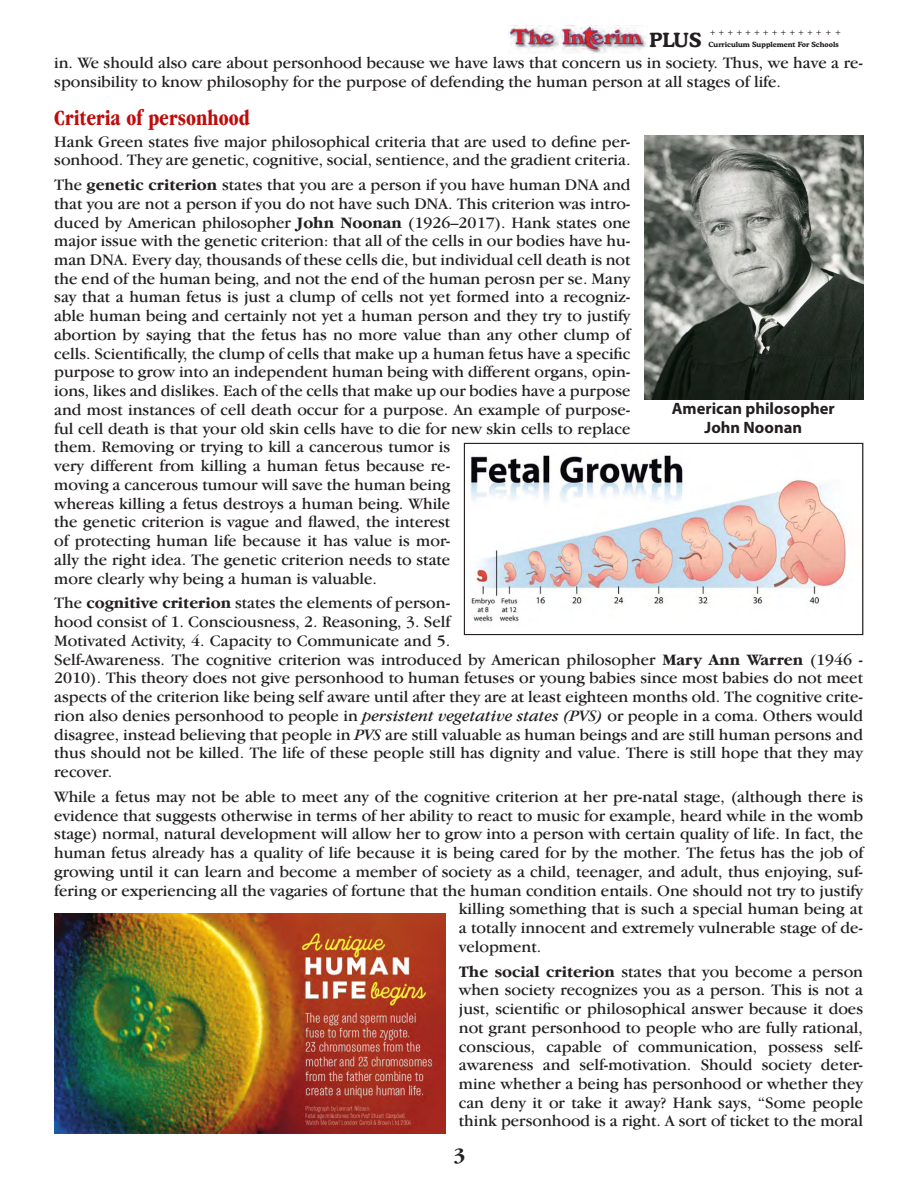
<style>
.page{position:relative;width:918px;height:1188px;background:#fff}
.page>*{position:absolute;margin:0;border:0;box-sizing:border-box;transform-origin:0 0}
.subheads{font:700 condensed 22.5px "Garamond IT Cby BT";color:#bf0c0c}
.t1{font:700 21px "Garamond IT Cby BT";color:#231f20}
.t2{font:700 19.5px "Cooper BT";color:#231f20}
.Body_text{font:16.5px/18.8px "Garamond IT Cby BT";color:#231f20}
.Body_text-2{font:700 16.5px/18.8px "Myriad Pro";color:#231f20;text-align:center}
.t3{font:7.8px "Garamond IT Cby BT";color:#231f20}
.t4{font:700 7.2px "Cooper BT";color:#231f20}
.s1{font-weight:700}
.s2{font-style:italic}
</style>
<div class="page">
<img style="left:509px;top:25px;width:139px;height:29px">
<img style="left:645px;top:136px;width:219px;height:264px">
<img style="left:470px;top:455px;width:376px;height:167px">
<div style="left:464px;top:443px;width:399px;height:192px;border:1px solid #231f20"></div>
<img style="left:54px;top:913px;width:391px;height:220px">
<p class="t3" style="left:709px;top:28px;width:133px">++++++++++++ + + +</p>
<p class="Body_text" style="left:54px;top:53px;width:810px">in. We should also care about personhood because we have laws that concern us in society. Thus, we have a re&shy;sponsibility to know philosophy for the purpose of defending the human person at all stages of life.</p>
<p class="subheads" style="left:54px;top:104px;width:197px">Criteria of personhood</p>
<p class="Body_text" style="left:54px;top:132px;width:578px">Hank Green states five major philosophical criteria that are used to define per&shy;sonhood. They are genetic, cognitive, social, sentience, and the gradient criteria.</p>
<p class="Body_text" style="left:54px;top:175px;width:578px">The <span class="s1">genetic criterion</span> states that you are a person if you have human DNA and that you are not a person if you do not have such DNA. This criterion was intro&shy;duced by American philosopher <span class="s1">John Noonan</span> (1926–2017). Hank states one major issue with the genetic criterion: that all of the cells in our bodies have hu&shy;man DNA. Every day, thousands of these cells die, but individual cell death is not the end of the human being, and not the end of the human perosn per se. Many say that a human fetus is just a clump of cells not yet formed into a recogniz&shy;able human being and certainly not yet a human person and they try to justify abortion by saying that the fetus has no more value than any other clump of cells. Scientifically, the clump of cells that make up a human fetus have a specific purpose to grow into an independent human being with different organs, opin&shy;ions, likes and dislikes. Each of the cells that make up our bodies have a purpose and most instances of cell death occur for a purpose. An example of purpose&shy;ful cell death is that your old skin cells have to die for new skin cells to replace them. Removing or trying to kill a cancerous tumor is<br>very different from killing a human fetus because re-<br>moving a cancerous tumour will save the human being<br>whereas killing a fetus destroys a human being. While<br>the genetic criterion is vague and flawed, the interest<br>of protecting human life because it has value is mor-<br>ally the right idea. The genetic criterion needs to state<br>more clearly why being a human is valuable.</p>
<p class="Body_text" style="left:54px;top:593px;width:810px">The <span class="s1">cognitive criterion</span> states the elements of person-<br>hood consist of 1. Consciousness, 2. Reasoning, 3. Self<br>Motivated Activity, 4. Capacity to Communicate and 5.<br>Self-Awareness. The cognitive criterion was introduced by American philosopher <span class="s1">Mary Ann Warren</span> (1946 - 2010). This theory does not give personhood to human fetuses or young babies since most babies do not meet aspects of the criterion like being self aware until after they are at least eighteen months old. The cognitive crite&shy;rion also denies personhood to people in <span class="s2">persistent vegetative states (PVS)</span> or people in a coma. Others would disagree, instead believing that people in <span class="s2">PVS</span> are still valuable as human beings and are still human persons and thus should not be killed. The life of these people still has dignity and value. There is still hope that they may recover.</p>
<p class="Body_text" style="left:54px;top:787px;width:810px">While a fetus may not be able to meet any of the cognitive criterion at her pre-natal stage, (although there is</p>
<p class="Body_text" style="left:54px;top:806px;width:810px">evidence that suggests otherwise in terms of her ability to react to music for example, heard while in the womb</p>
<p class="Body_text" style="left:54px;top:824px;width:810px">stage) normal, natural development will allow her to grow into a person with certain quality of life. In fact, the</p>
<p class="Body_text" style="left:54px;top:843px;width:811px">human fetus already has a quality of life because it is being cared for by the mother. The fetus has the job of</p>
<p class="Body_text" style="left:54px;top:862px;width:810px">growing until it can learn and become a member of society as a child, teenager, and adult, thus enjoying, suf-</p>
<p class="Body_text" style="left:54px;top:881px;width:810px">fering or experiencing all the vagaries of fortune that the human condition entails. One should not try to justify</p>
<p class="Body_text" style="left:459px;top:899px;width:406px">killing something that is such a special human being at</p>
<p class="Body_text" style="left:459px;top:918px;width:406px">a totally innocent and extremely vulnerable stage of de-</p>
<p class="Body_text" style="left:459px;top:937px;width:84px">velopment.</p>
<p class="Body_text" style="left:459px;top:962px;width:406px;text-align:justify"><span class="s1">The social criterion</span> states that you become a person when society recognizes you as a person. This is not a just, scientific or philosophical answer because it does not grant personhood to people who are fully rational, conscious, capable of communication, possess self&shy;awareness and self-motivation. Should society deter&shy;mine whether a being has personhood or whether they can deny it or take it away? Hank says, “Some people think personhood is a right. A sort of ticket to the moral</p>
<p class="t2" style="left:650px;top:28px;width:53px">PLUS</p>
<p class="t4" style="left:708px;top:40px;width:132px">Curriculum Supplement For Schools</p>
<p class="Body_text-2" style="left:672px;top:399px;width:164px">American philosopher<br>John Noonan</p>
<p class="t1" style="left:453px;top:1144px;width:14px">3</p>
</div>
